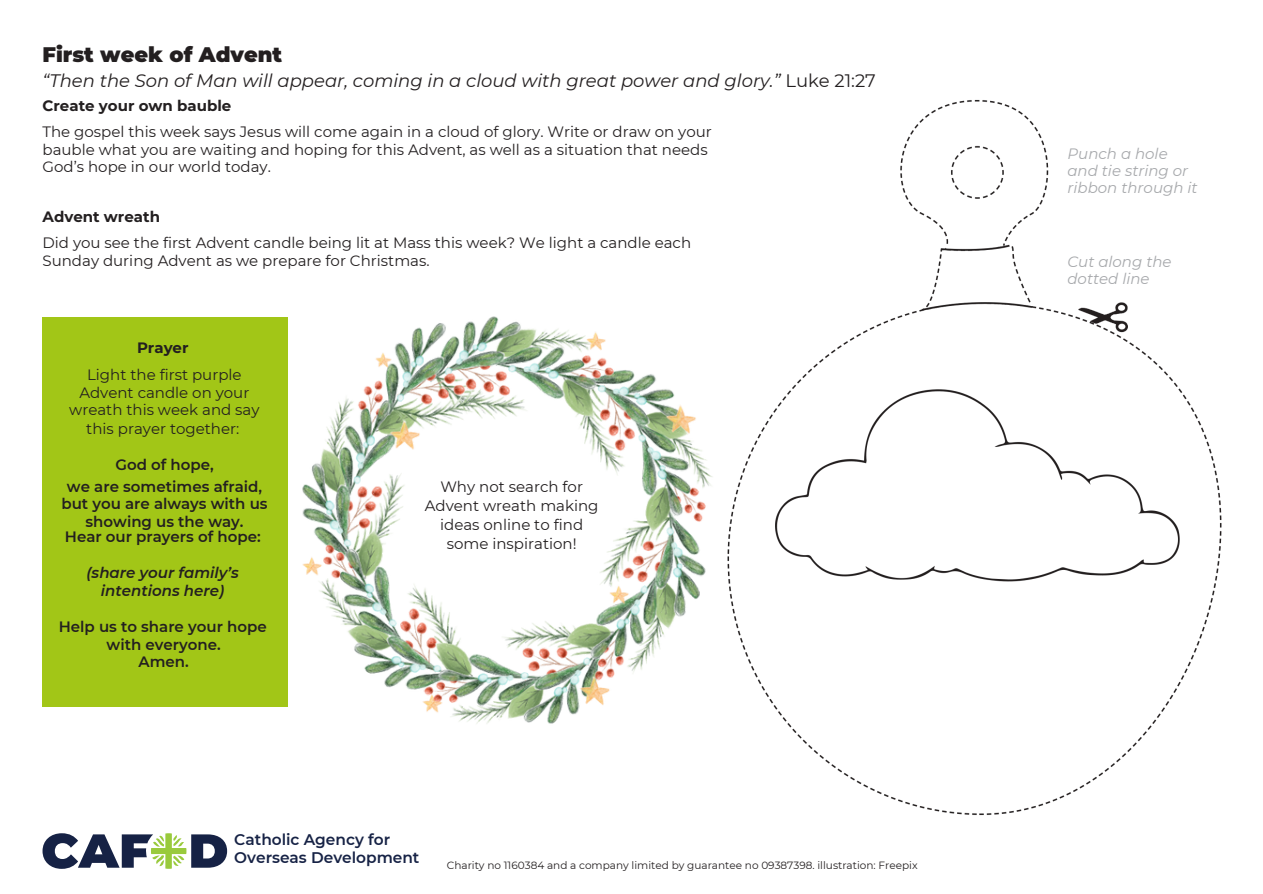
<style>
.page{position:relative;width:1263px;height:894px;background:#fff}
.page>*{position:absolute;margin:0;border:0;box-sizing:border-box;transform-origin:0 0}
.t1{font:900 21px "Montserrat";color:#231f20}
.t2{font:italic 18px "Montserrat";color:#231f20}
.t3{font:600 15.3px "Montserrat";color:#162245}
.t4{font:15px/19.2px "Montserrat";color:#231f20}
.t5{font:600 15px/22.5px "Montserrat";color:#231f20;text-align:center}
.t6{font:italic 15px/16.8px "Montserrat";color:#a7a9ac}
.t7{font:italic 600 15px "Montserrat";color:#231f20}
.t8{font:700 15px "Montserrat";color:#231f20}
.t9{font:10.5px "Montserrat";color:#231f20}
.s1{font-style:normal}
.s2{font-weight:700}
</style>
<div class="page">
<div style="left:43px;top:317px;width:245px;height:389px;background:#a2c617"></div>
<svg style="left:43px;top:833px;width:184px;height:35px"></svg>
<img style="left:302px;top:316px;width:411px;height:408px">
<img style="left:727px;top:99px;width:495px;height:717px">
<h2 class="t1" style="left:43px;top:42px;width:241px">First week of Advent</h2>
<h2 class="t2" style="left:43px;top:69px;width:835px">“Then the Son of Man will appear, coming in a cloud with great power and glory.” <span class="s1">Luke 21:27</span></h2>
<h2 class="t4" style="left:43px;top:93px;width:671px;line-height:25.8px"><span class="s2">Create your own bauble<br></span>The gospel this week says Jesus will come again in a cloud of glory. Write or draw on your</h2>
<h2 class="t4" style="left:43px;top:140px;width:667px">bauble what you are waiting and hoping for this Advent, as well as a situation that needs</h2>
<h1 class="t4" style="left:43px;top:157px;width:230px">God’s hope in our world today.</h1>
<p class="t8" style="left:43px;top:208px;width:119px">Advent wreath</p>
<p class="t4" style="left:43px;top:234px;width:650px;line-height:18px">Did you see the first Advent candle being lit at Mass this week? We light a candle each<br>Sunday during Advent as we prepare for Christmas.</p>
<h2 class="t8" style="left:137px;top:338px;width:53px">Prayer</h2>
<h2 class="t4" style="left:79px;top:365px;width:172px;line-height:18px;text-align:center">Light the first purple<br>Advent candle on your</h2>
<h1 class="t4" style="left:69px;top:399px;width:192px">wreath this week and say</h1>
<h1 class="t4" style="left:86px;top:419px;width:155px">this prayer together:</h1>
<h1 class="t5" style="left:67px;top:453px;width:197px">God of hope,<br>we are sometimes afraid,</h1>
<h1 class="t5" style="left:61px;top:494px;width:208px;line-height:18px">but you are always with us showing us the way.</h1>
<h1 class="t5" style="left:65px;top:525px;width:197px">Hear our prayers of hope:</h1>
<h1 class="t7" style="left:86px;top:563px;width:154px">(share your family’s</h1>
<p class="t7" style="left:101px;top:581px;width:125px">intentions here)</p>
<h1 class="t5" style="left:59px;top:615px;width:209px">Help us to share your hope</h1>
<h1 class="t5" style="left:107px;top:636px;width:116px;line-height:16.8px">with everyone.<br>Amen.</h1>
<p class="t4" style="left:425px;top:477px;width:175px;text-align:center">Why not search for<br>Advent wreath making ideas online to find some inspiration!</p>
<h2 class="t3" style="left:234px;top:829px;width:157px">Catholic Agency for</h2>
<p class="t3" style="left:234px;top:848px;width:187px">Overseas Development</p>
<h2 class="t9" style="left:447px;top:858px;width:472px">Charity no 1160384 and a company limited by guarantee no 09387398. illustration: Freepix</h2>
<p class="t6" style="left:1067px;top:145px;width:132px">Punch a hole and tie string or ribbon through it</p>
<p class="t6" style="left:1067px;top:253px;width:106px">Cut along the dotted line</p>
</div>
